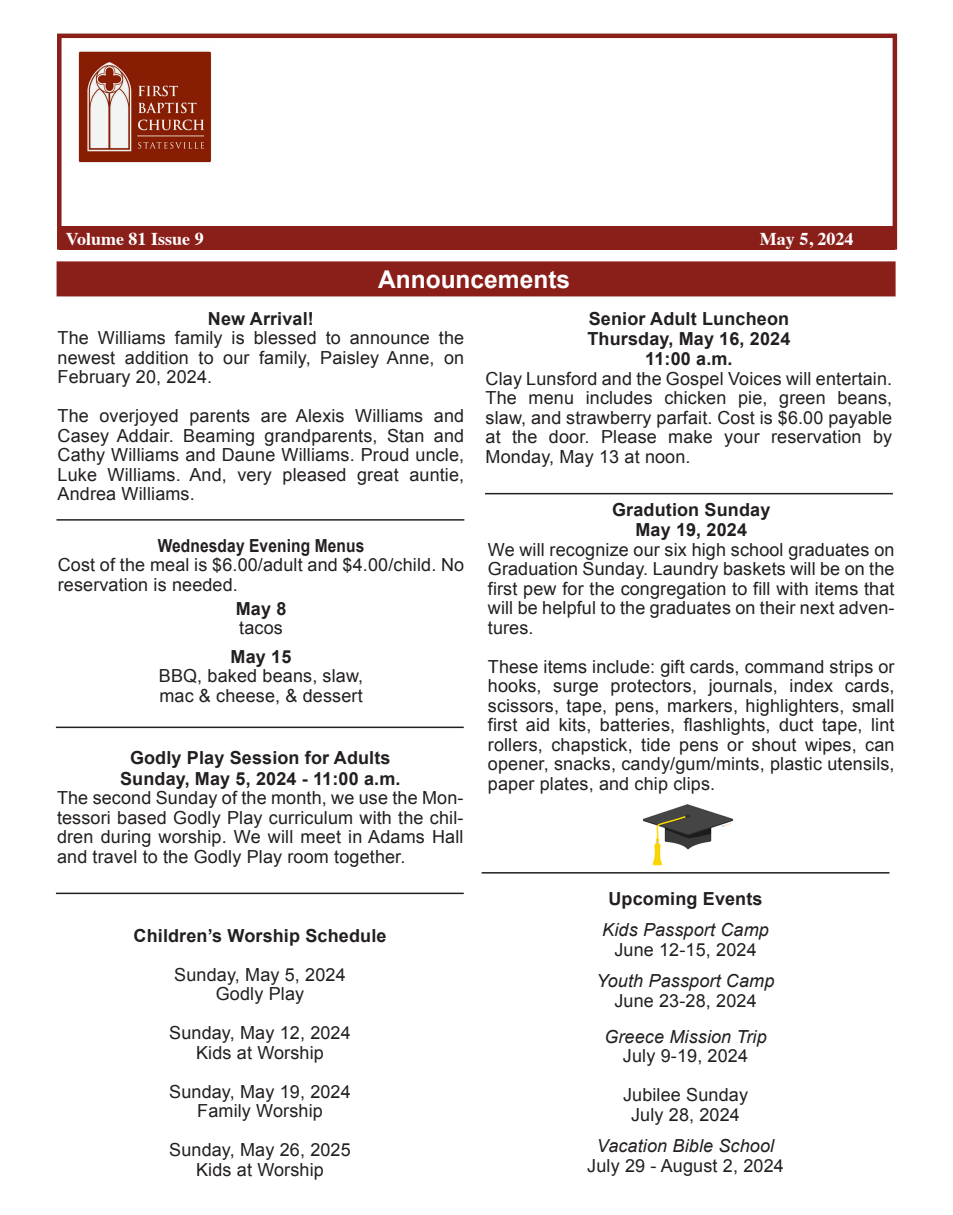
<style>
.page{position:relative;width:953px;height:1215px;background:#fff}
.page>*{position:absolute;margin:0;border:0;box-sizing:border-box;transform-origin:0 0}
.t1{font:700 24.45px "Arial";color:#fff}
.t2{font:18px/19.5px "Arial";letter-spacing:.01em;color:#231f20;text-align:justify}
.t3{font:700 18px/20.2px "Arial";letter-spacing:.01em;color:#231f20;text-align:center}
.t4{font:italic 18px "Arial";letter-spacing:.01em;color:#231f20}
.t5{font:700 18px "Times";color:#fff}
.t6{font:700 18px "Arial";letter-spacing:.01em;color:#231f20;scale:.86 1}
</style>
<div class="page">
<img style="left:642px;top:804px;width:91px;height:62px">
<img style="left:78px;top:51px;width:134px;height:112px">
<div style="left:59px;top:226px;width:835px;height:24px;background:#8a1e19"></div>
<div style="left:57px;top:34px;width:839px;height:216px;border:4px solid #8a1e19"></div>
<div style="left:57px;top:261px;width:838px;height:35px;background:#8a1e19;border:2px solid #8a1e19"></div>
<hr style="left:56px;top:519px;width:408px;height:2px;background:#231f20">
<hr style="left:56px;top:727px;width:407px;height:1px;background:#231f20">
<hr style="left:56px;top:893px;width:407px;height:1px;background:#231f20">
<hr style="left:485px;top:493px;width:407px;height:1px;background:#231f20">
<hr style="left:481px;top:872px;width:408px;height:2px;background:#231f20">
<p class="t5" style="left:66px;top:221px;width:139px">Volume 81 Issue 9</p>
<h1 class="t1" style="left:378px;top:263px;width:194px">Announcements</h1>
<p class="t5" style="left:759px;top:221px;width:95px">May 5, 2024</p>
<p class="t3" style="left:208px;top:309px;width:107px">New Arrival!</p>
<p class="t2" style="left:58px;top:328px;width:408px">The Williams family is blessed to announce the newest addition to our family, Paisley Anne, on February 20, 2024.</p>
<p class="t2" style="left:58px;top:406px;width:408px">The overjoyed parents are Alexis Williams and Casey Addair. Beaming grandparents, Stan and Cathy Williams and Daune Williams. Proud uncle, Luke Williams. And, very pleased great auntie, Andrea Williams.</p>
<p class="t6" style="left:158px;top:533px;width:242px">Wednesday Evening Menus</p>
<p class="t2" style="left:58px;top:555px;width:408px">Cost of the meal is $6.00/adult and $4.00/child. No reservation is needed.</p>
<p class="t3" style="left:236px;top:599px;width:52px">May 8</p>
<p class="t2" style="left:239px;top:618px;width:45px">tacos</p>
<p class="t3" style="left:230px;top:647px;width:62px">May 15</p>
<p class="t2" style="left:159px;top:666px;width:206px">BBQ, baked beans, slaw, mac &amp; cheese, &amp; dessert</p>
<p class="t3" style="left:120px;top:748px;width:282px">Godly Play Session for Adults<br>Sunday, May 5, 2024 - 11:00 a.m.</p>
<p class="t2" style="left:57px;top:788px;width:408px">The second Sunday of the month, we use the Mon&shy;tessori based Godly Play curriculum with the chil&shy;dren during worship. We will meet in Adams Hall and travel to the Godly Play room together.</p>
<p class="t3" style="left:133px;top:926px;width:254px">Children’s Worship Schedule</p>
<p class="t2" style="left:174px;top:965px;width:173px;text-align:center">Sunday, May 5, 2024<br>Godly Play</p>
<p class="t2" style="left:169px;top:1023px;width:183px;text-align:center">Sunday, May 12, 2024<br>Kids at Worship</p>
<p class="t2" style="left:169px;top:1082px;width:183px;text-align:center">Sunday, May 19, 2024<br>Family Worship</p>
<p class="t2" style="left:169px;top:1140px;width:183px;text-align:center">Sunday, May 26, 2025<br>Kids at Worship</p>
<p class="t3" style="left:587px;top:309px;width:204px">Senior Adult Luncheon<br>Thursday, May 16, 2024<br>11:00 a.m.</p>
<p class="t2" style="left:485px;top:369px;width:408px">Clay Lunsford and the Gospel Voices will entertain.<br>The menu includes chicken pie, green beans, slaw, and strawberry parfait. Cost is $6.00 payable at the door. Please make your reservation by Monday, May 13 at noon.</p>
<p class="t3" style="left:612px;top:500px;width:160px">Gradution Sunday<br>May 19, 2024</p>
<p class="t2" style="left:488px;top:540px;width:408px">We will recognize our six high school graduates on Graduation Sunday. Laundry baskets will be on the first pew for the congregation to fill with items that will be helpful to the graduates on their next adven&shy;tures.</p>
<p class="t2" style="left:488px;top:657px;width:408px">These items include: gift cards, command strips or hooks, surge protectors, journals, index cards, scissors, tape, pens, markers, highlighters, small first aid kits, batteries, flashlights, duct tape, lint rollers, chapstick, tide pens or shout wipes, can opener, snacks, candy/gum/mints, plastic utensils, paper plates, and chip clips.</p>
<p class="t3" style="left:608px;top:889px;width:156px">Upcoming Events</p>
<p class="t4" style="left:602px;top:918px;width:168px">Kids Passport Camp</p>
<p class="t2" style="left:614px;top:940px;width:144px">June 12-15, 2024</p>
<p class="t4" style="left:596px;top:969px;width:179px">Youth Passport Camp</p>
<p class="t2" style="left:614px;top:991px;width:144px">June 23-28, 2024</p>
<p class="t4" style="left:604px;top:1025px;width:164px">Greece Mission Trip</p>
<p class="t2" style="left:623px;top:1037px;width:127px;line-height:39px">July 9-19, 2024<br>Jubilee Sunday</p>
<p class="t2" style="left:631px;top:1105px;width:110px">July 28, 2024</p>
<p class="t4" style="left:596px;top:1134px;width:179px">Vacation Bible School</p>
<p class="t2" style="left:587px;top:1156px;width:198px">July 29 - August 2, 2024</p>
</div>
